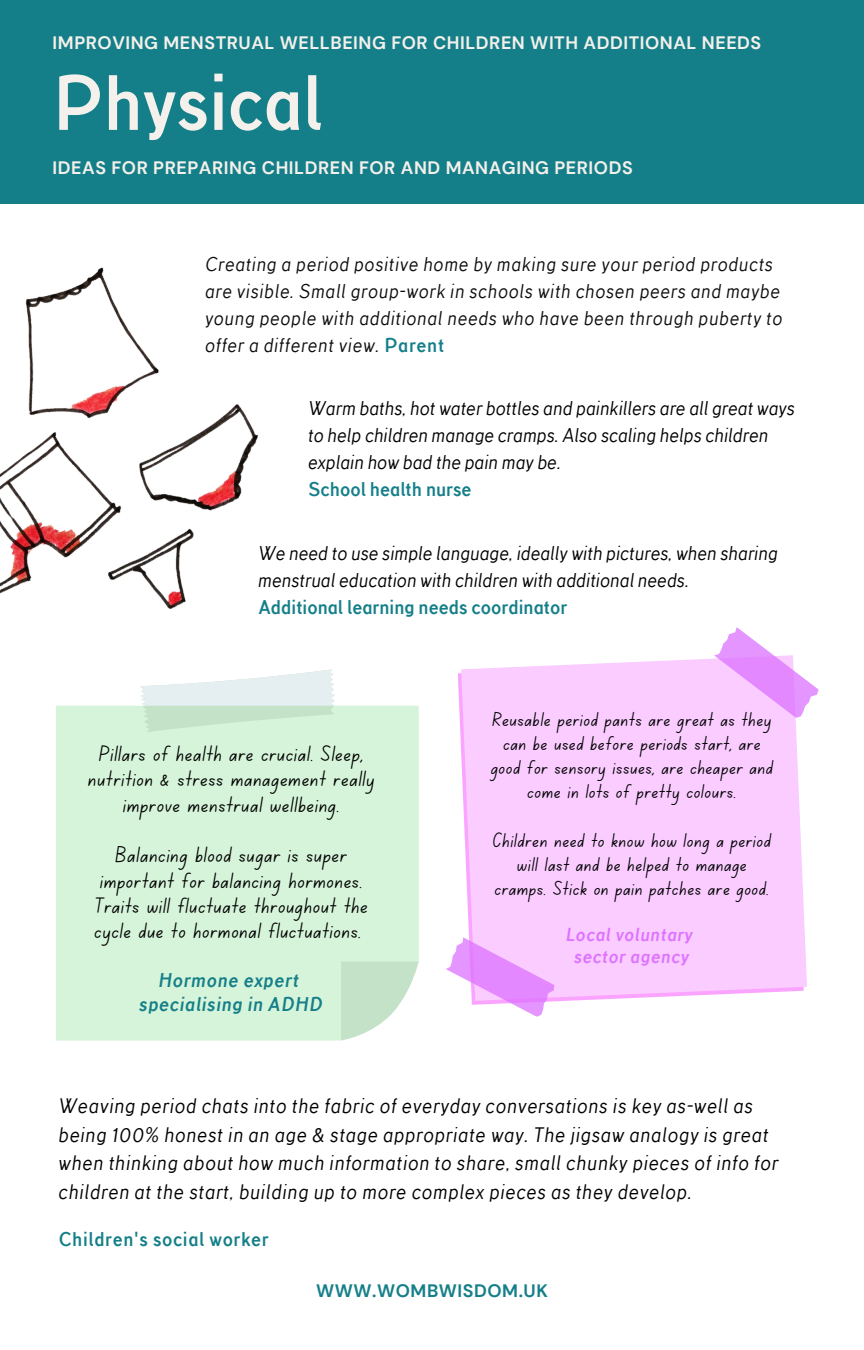
<style>
.page{position:relative;width:864px;height:1350px;background:#fff}
.page>*{position:absolute;margin:0;border:0;box-sizing:border-box;transform-origin:0 0}
.t1{font:700 78.08px "TT Corals";color:#f4f0eb}
.t2{font:22.5px/25.2px "Canva School Font";letter-spacing:.03em;color:#000;text-align:center}
.t3{font:italic 21.38px/28.8px "TT Corals";letter-spacing:.03em;color:#000}
.t4{font:italic 20.25px/27px "TT Corals";color:#000}
.t5{font:20.25px/24.1px "Canva School Font";letter-spacing:.03em;color:#000;text-align:center}
.t6{font:italic 20.25px/27px "TT Corals";letter-spacing:.03em;color:#0e0c0c}
.t7{font:italic 700 20.25px/23.6px "TT Corals";letter-spacing:.03em;color:#157f89;text-align:center}
.t8{font:700 20.25px "TT Corals";letter-spacing:.03em;color:#157f89}
.t9{font:italic 700 19.12px "TT Corals";letter-spacing:.03em;color:#dd72ff}
.t10{font:700 18px "DM Sans";letter-spacing:.03em;color:#f4f0eb}
.t11{font:700 18px "DM Sans";letter-spacing:.03em;color:#157f89}
.s1{font-weight:700;font-style:normal;color:#157f89}
</style>
<div class="page">
<div style="left:0;top:0;width:864px;height:203px;background:#157f89"></div>
<img style="left:0;top:267px;width:258px;height:342px">
<div style="left:56px;top:706px;width:363px;height:335px;background:#d5f4d9"></div>
<svg style="left:341px;top:961px;width:78px;height:80px"></svg>
<svg style="left:138px;top:669px;width:198px;height:74px;background:#ddefe2"></svg>
<div style="left:461px;top:659px;width:346px;height:342px;background:#faccff"></div>
<svg style="left:709px;top:627px;width:110px;height:93px"></svg>
<svg style="left:446px;top:936px;width:112px;height:81px"></svg>
<h4 class="t10" style="left:53px;top:31px;width:710px">IMPROVING MENSTRUAL WELLBEING FOR CHILDREN WITH ADDITIONAL NEEDS</h4>
<h1 class="t1" style="left:53px;top:56px;width:272px">Physical</h1>
<h4 class="t10" style="left:53px;top:156px;width:582px">IDEAS FOR PREPARING CHILDREN FOR AND MANAGING PERIODS</h4>
<p class="t6" style="left:205px;top:251px;width:579px">Creating a period positive home by making sure your period products are visible. Small group-work in schools with chosen peers and maybe young people with additional needs who have been through puberty to offer a different view. <span class="s1">Parent</span></p>
<h3 class="t4" style="left:309px;top:395px;width:488px">Warm baths, hot water bottles and painkillers are all great ways to help children manage cramps. Also scaling helps children explain how bad the pain may be.<br><span class="s1">School health nurse</span></h3>
<h3 class="t4" style="left:259px;top:540px;width:521px">We need to use simple language, ideally with pictures, when sharing menstrual education with children with additional needs.<br><span class="s1">Additional learning needs coordinator</span></h3>
<p class="t2" style="left:88px;top:744px;width:288px">Pillars of health are crucial. Sleep, nutrition &amp; stress management really improve menstrual wellbeing.</p>
<p class="t2" style="left:94px;top:845px;width:275px">Balancing blood sugar is super important for balancing hormones.<br>Traits will fluctuate throughout the cycle due to hormonal fluctuations.</p>
<p class="t7" style="left:140px;top:969px;width:185px">Hormone expert specialising in ADHD</p>
<h3 class="t5" style="left:491px;top:710px;width:284px">Reusable period pants are great as they can be used before periods start, are good for sensory issues, are cheaper and come in lots of pretty colours.</h3>
<p class="t5" style="left:493px;top:830px;width:279px">Children need to know how long a period will last and be helped to manage cramps. Stick on pain patches are good.</p>
<h3 class="t9" style="left:566px;top:923px;width:128px">Local voluntary</h3>
<h3 class="t9" style="left:574px;top:945px;width:117px">sector agency</h3>
<p class="t3" style="left:59px;top:1091px;width:721px">Weaving period chats into the fabric of everyday conversations is key as-well as being 100% honest in an age &amp; stage appropriate way. The jigsaw analogy is great when thinking about how much information to share, small chunky pieces of info for children at the start, building up to more complex pieces as they develop.</p>
<h3 class="t8" style="left:59px;top:1227px;width:211px">Children's social worker</h3>
<h2 class="t11" style="left:316px;top:1279px;width:233px">WWW.WOMBWISDOM.UK</h2>
</div>
